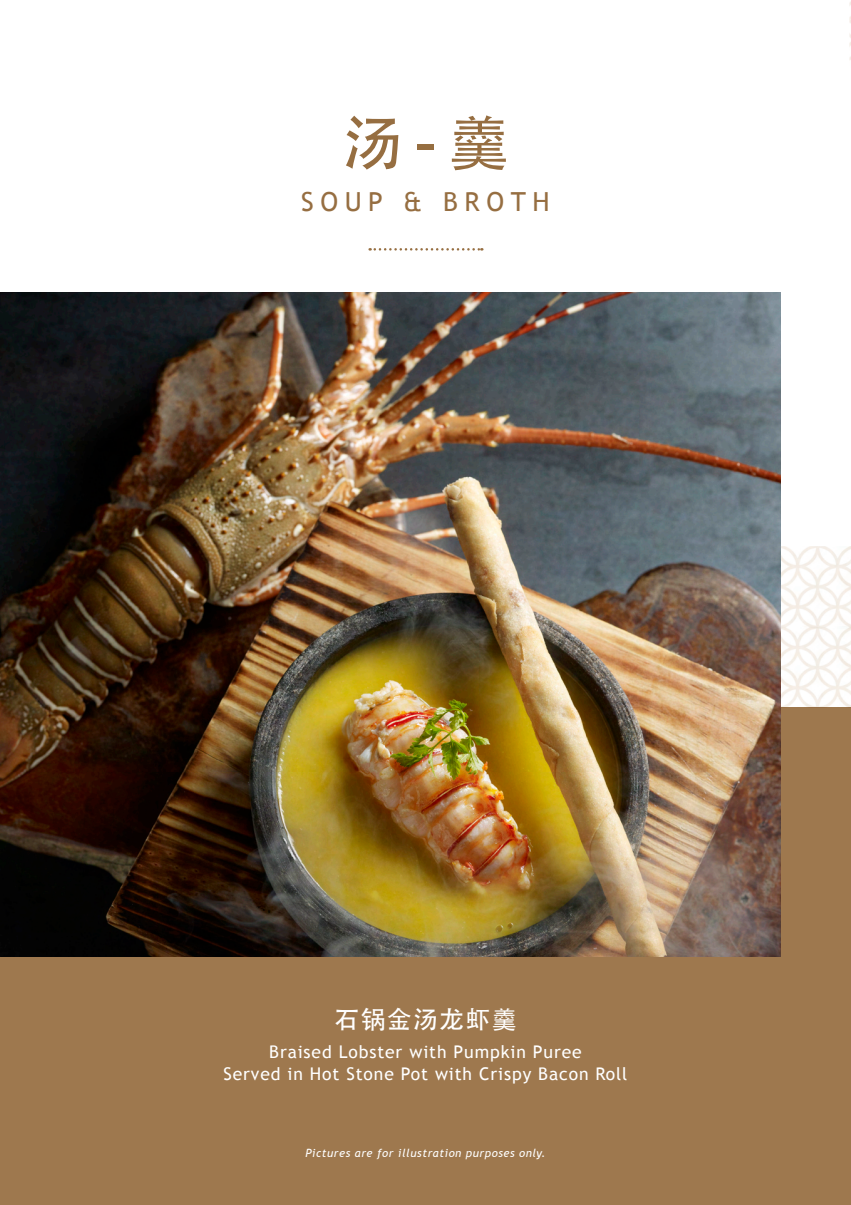
<style>
.page{position:relative;width:851px;height:1205px;background:#fff}
.page>*{position:absolute;margin:0;border:0;box-sizing:border-box;transform-origin:0 0}
.t1{font:60.62px "Adobe Heiti Std";color:#966e41}
.t2{font:26.25px "Trebuchet MS";letter-spacing:.25em;color:#966e41}
.t3{font:500 25px "ST Heiti SC";letter-spacing:.05em;color:#fff}
.t4{font:17.5px "Trebuchet MS";letter-spacing:.05em;color:#fff}
.t5{font:italic 11.25px "Trebuchet MS";letter-spacing:.05em;color:#fff}
</style>
<div class="page">
<img style="left:849px;top:3px;width:1px;height:57px">
<div style="left:0;top:707px;width:850px;height:498px;background:#9e784e"></div>
<img style="left:780px;top:546px;width:70px;height:80px">
<img style="left:780px;top:626px;width:70px;height:81px">
<svg style="left:369px;top:248px;width:113px;height:3px"></svg>
<img style="left:0;top:293px;width:780px;height:663px">
<p class="t1" style="left:342px;top:107px;width:168px">汤-羹</p>
<p class="t2" style="left:301px;top:186px;width:250px">SOUP &amp; BROTH</p>
<p class="t3" style="left:334px;top:1005px;width:184px">石锅金汤龙虾羹</p>
<p class="t4" style="left:269px;top:1041px;width:314px">Braised Lobster with Pumpkin Puree</p>
<p class="t4" style="left:223px;top:1064px;width:405px">Served in Hot Stone Pot with Crispy Bacon Roll</p>
<p class="t5" style="left:305px;top:1146px;width:241px">Pictures are for illustration purposes only.</p>
</div>
